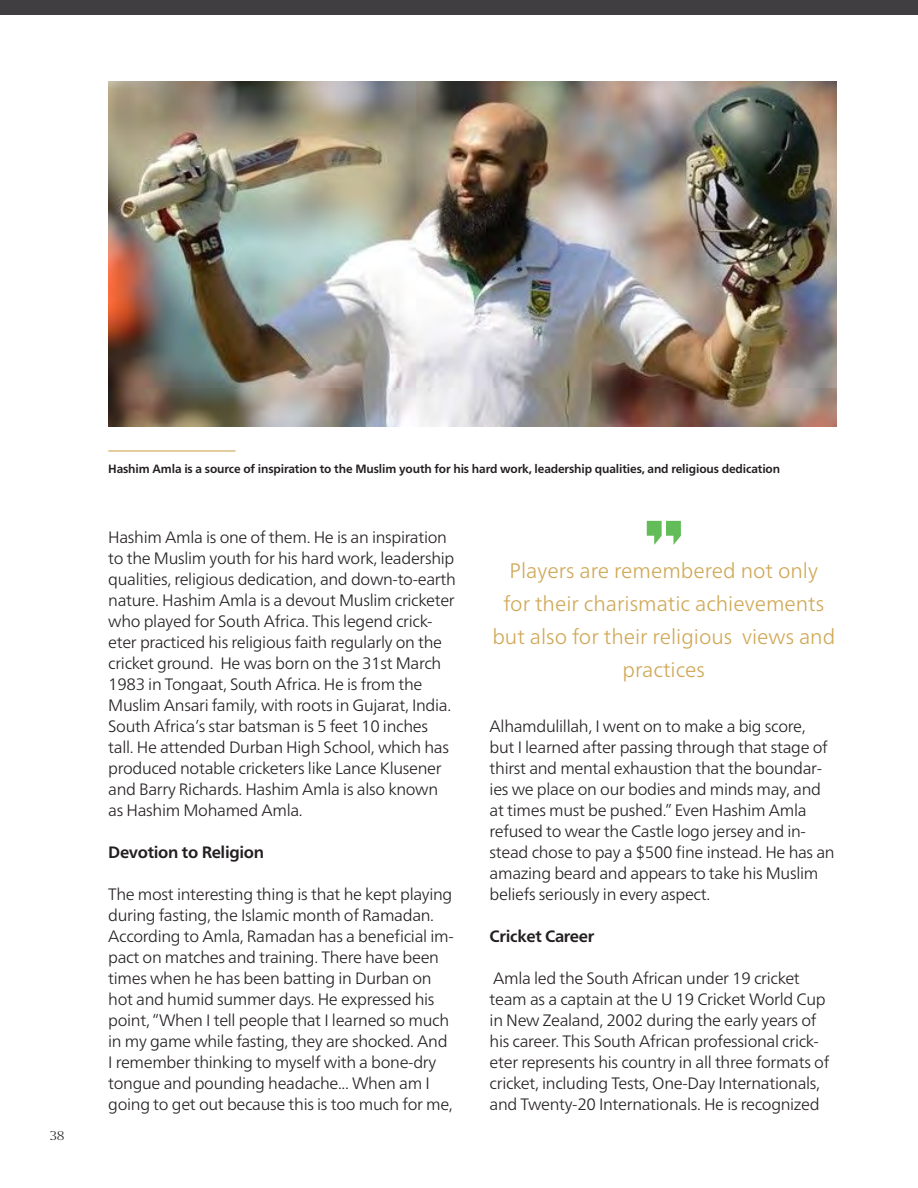
<style>
.page{position:relative;width:918px;height:1188px;background:#fff}
.page>*{position:absolute;margin:0;border:0;box-sizing:border-box;transform-origin:0 0}
.t1{font:300 21px/33px "Neue Frutiger Arabic";color:#cfa856;text-align:center}
.t2{font:300 16.5px/21px "Neue Frutiger Arabic";letter-spacing:-.02em;color:#231f20}
.t3{font:700 16.5px "Neue Frutiger Arabic";letter-spacing:-.02em;color:#231f20}
.t4{font:700 12px "Neue Frutiger Arabic";letter-spacing:-.01em;color:#231f20}
.t5{font:300 12px "Bw Darius";color:#231f20}
</style>
<div class="page">
<img style="left:108px;top:81px;width:729px;height:345px">
<hr style="left:108px;top:450px;width:128px;height:2px;background:#cfa856">
<svg style="left:647px;top:521px;width:34px;height:24px"></svg>
<div style="left:0;top:0;width:918px;height:14px;background:#403e40"></div>
<p class="t5" style="left:50px;top:1127px;width:16px">38</p>
<p class="t4" style="left:108px;top:461px;width:673px">Hashim Amla is a source of inspiration to the Muslim youth for his hard work, leadership qualities, and religious dedication</p>
<p class="t2" style="left:108px;top:528px;width:349px">Hashim Amla is one of them. He is an inspiration to the Muslim youth for his hard work, leadership qualities, religious dedication, and down-to-earth nature. Hashim Amla is a devout Muslim cricketer who played for South Africa. This legend crick&shy;eter practiced his religious faith regularly on the cricket ground. He was born on the 31st March 1983 in Tongaat, South Africa. He is from the Muslim Ansari family, with roots in Gujarat, India.<br>South Africa’s star batsman is 5 feet 10 inches tall. He attended Durban High School, which has produced notable cricketers like Lance Klusener and Barry Richards. Hashim Amla is also known as Hashim Mohamed Amla.</p>
<p class="t3" style="left:108px;top:841px;width:157px">Devotion to Religion</p>
<p class="t2" style="left:108px;top:885px;width:347px">The most interesting thing is that he kept playing during fasting, the Islamic month of Ramadan.<br>According to Amla, Ramadan has a beneficial im&shy;pact on matches and training. There have been times when he has been batting in Durban on hot and humid summer days. He expressed his point, “When I tell people that I learned so much in my game while fasting, they are shocked. And I remember thinking to myself with a bone-dry tongue and pounding headache... When am I going to get out because this is too much for me,</p>
<p class="t1" style="left:492px;top:555px;width:344px">Players are remembered not only<br>for their charismatic achievements but also for their religious views and practices</p>
<p class="t2" style="left:490px;top:717px;width:347px">Alhamdulillah, I went on to make a big score,<br>but I learned after passing through that stage of thirst and mental exhaustion that the boundar&shy;ies we place on our bodies and minds may, and at times must be pushed.” Even Hashim Amla refused to wear the Castle logo jersey and in&shy;stead chose to pay a $500 fine instead. He has an amazing beard and appears to take his Muslim beliefs seriously in every aspect.</p>
<p class="t3" style="left:490px;top:925px;width:106px">Cricket Career</p>
<p class="t2" style="left:490px;top:969px;width:341px">Amla led the South African under 19 cricket team as a captain at the U 19 Cricket World Cup in New Zealand, 2002 during the early years of his career. This South African professional crick&shy;eter represents his country in all three formats of cricket, including Tests, One-Day Internationals, and Twenty-20 Internationals. He is recognized</p>
</div>
